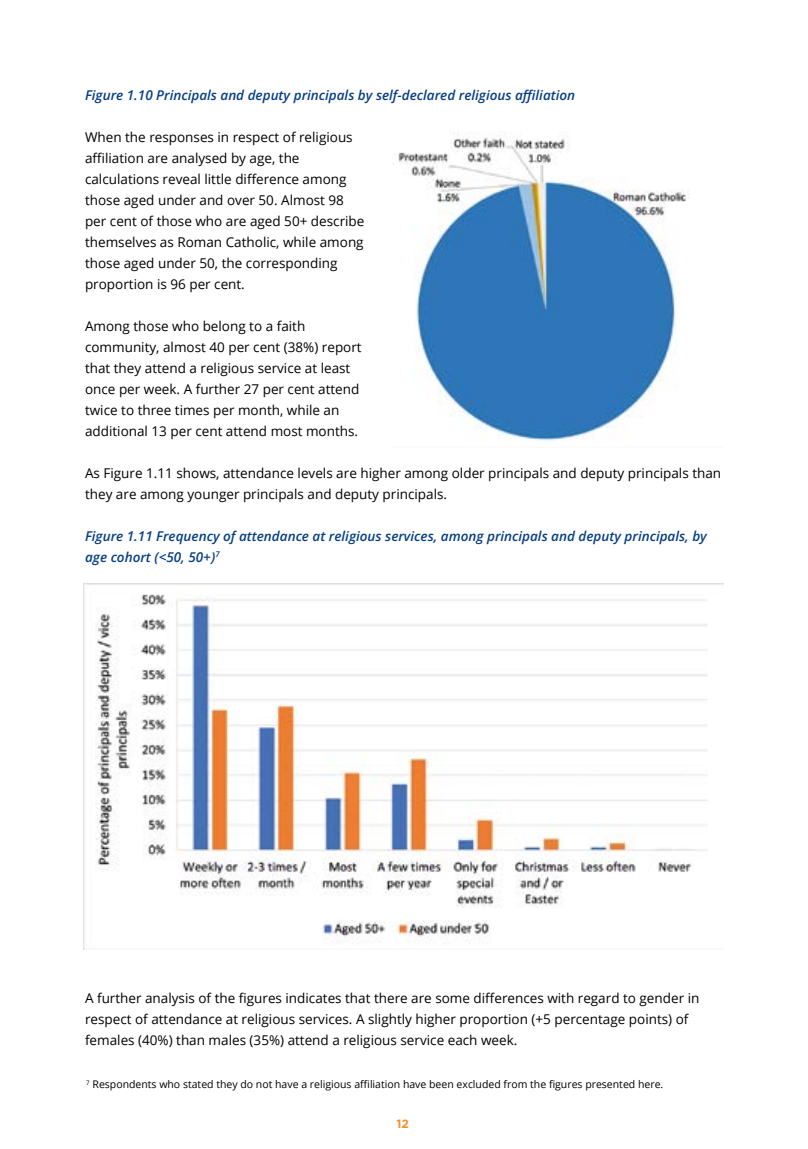
<style>
.page{position:relative;width:808px;height:1149px;background:#fff}
.page>*{position:absolute;margin:0;border:0;box-sizing:border-box;transform-origin:0 0}
.t1{font:13.5px/21px "Open Sans";color:#000}
.t2{font:italic 13.5px/21px "Open Sans";color:#063e85}
.t3{font:700 12px "Gotham";color:#f3912d}
.t4{font:10.5px "Open Sans";color:#000}
</style>
<div class="page">
<img style="left:393px;top:135px;width:297px;height:306px">
<img style="left:84px;top:583px;width:639px;height:366px">
<p class="t2" style="left:85px;top:84px;width:492px">Figure 1.10 Principals and deputy principals by self-declared religious affiliation</p>
<p class="t1" style="left:85px;top:126px;width:281px">When the responses in respect of religious affiliation are analysed by age, the calculations reveal little difference among those aged under and over 50. Almost 98 per cent of those who are aged 50+ describe themselves as Roman Catholic, while among those aged under 50, the corresponding proportion is 96 per cent.</p>
<p class="t1" style="left:85px;top:315px;width:278px">Among those who belong to a faith community, almost 40 per cent (38%) report that they attend a religious service at least once per week. A further 27 per cent attend twice to three times per month, while an additional 13 per cent attend most months.</p>
<p class="t1" style="left:85px;top:462px;width:638px">As Figure 1.11 shows, attendance levels are higher among older principals and deputy principals than they are among younger principals and deputy principals.</p>
<p class="t2" style="left:85px;top:525px;width:623px">Figure 1.11 Frequency of attendance at religious services, among principals and deputy principals, by age cohort (&lt;50, 50+)<sup>7</sup></p>
<p class="t1" style="left:85px;top:987px;width:616px">A further analysis of the figures indicates that there are some differences with regard to gender in respect of attendance at religious services. A slightly higher proportion (+5 percentage points) of females (40%) than males (35%) attend a religious service each week.</p>
<p class="t4" style="left:86px;top:1076px;width:578px"><sup>7</sup> Respondents who stated they do not have a religious affiliation have been excluded from the figures presented here.</p>
<p class="t3" style="left:397px;top:1115px;width:14px">12</p>
</div>
